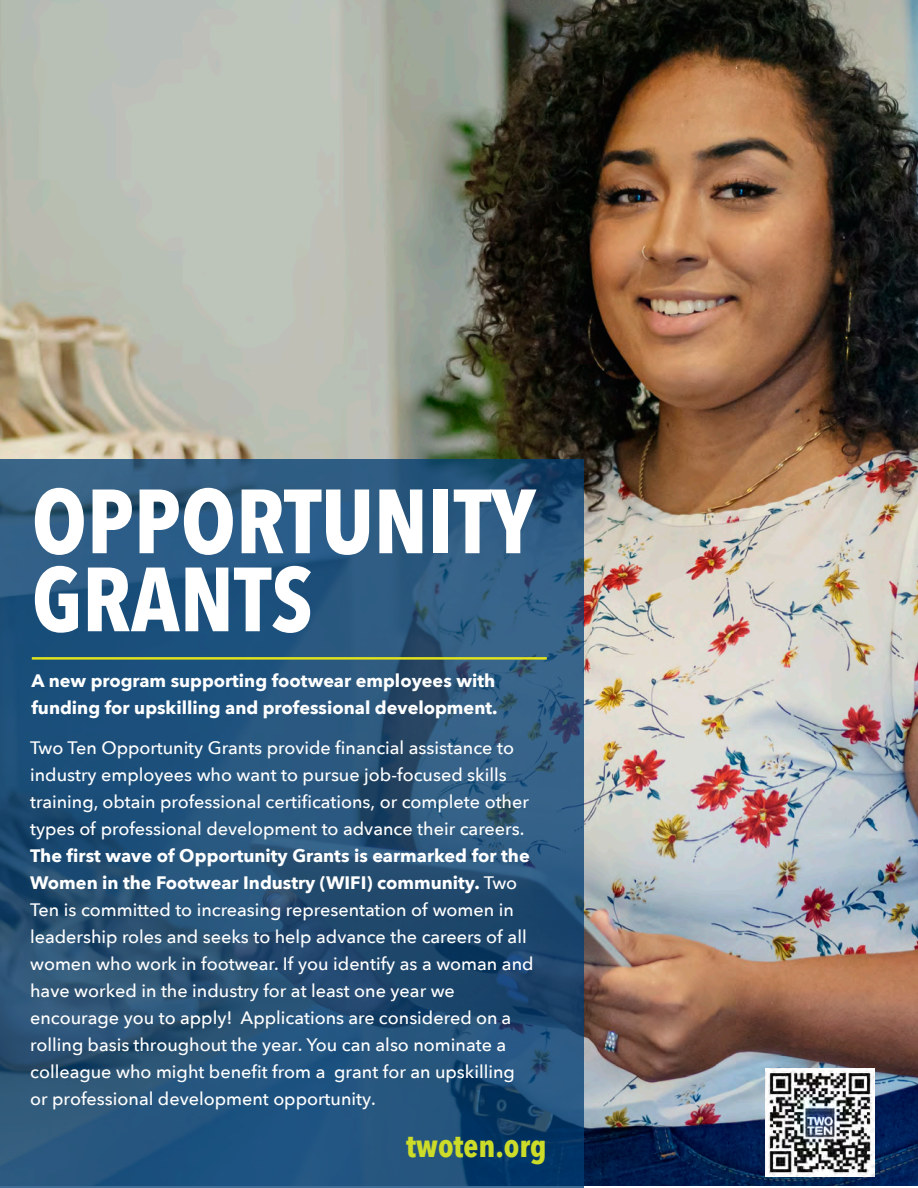
<style>
.page{position:relative;width:918px;height:1188px;background:#fff}
.page>*{position:absolute;margin:0;border:0;box-sizing:border-box;transform-origin:0 0}
.t1{font:700 90px "Avenir Next Condensed";color:#fff}
.t2{font:700 31.5px "Avenir Next Condensed";color:#cddc28}
.t3{font:500 18px/27px "Avenir Next";color:#fff}
.t4{font:700 18px/27px "Avenir Next";color:#fff}
.s1{font-weight:700}
</style>
<div class="page">
<img style="left:0;top:0;width:918px;height:1185px">
<svg style="left:0;top:459px;width:584px;height:729px;background:#25537a"></svg>
<hr style="left:32px;top:657px;width:515px;height:3px;background:#e2e31d">
<img style="left:766px;top:1068px;width:108px;height:109px">
<p class="t1" style="left:32px;top:466px;width:505px">OPPORTUNITY</p>
<p class="t1" style="left:32px;top:545px;width:283px">GRANTS</p>
<p class="t4" style="left:31px;top:667px;width:468px">A new program supporting footwear employees with funding for upskilling and professional development.</p>
<p class="t3" style="left:30px;top:734px;width:505px">Two Ten Opportunity Grants provide financial assistance to industry employees who want to pursue job-focused skills training, obtain professional certifications, or complete other types of professional development to advance their careers.<br><span class="s1">The first wave of Opportunity Grants is earmarked for the Women in the Footwear Industry (WIFI) community.</span> Two Ten is committed to increasing representation of women in leadership roles and seeks to help advance the careers of all women who work in footwear. If you identify as a woman and have worked in the industry for at least one year we encourage you to apply! Applications are considered on a rolling basis throughout the year. You can also nominate a colleague who might benefit from a grant for an upskilling or professional development opportunity.</p>
<p class="t2" style="left:406px;top:1127px;width:142px">twoten.org</p>
</div>
